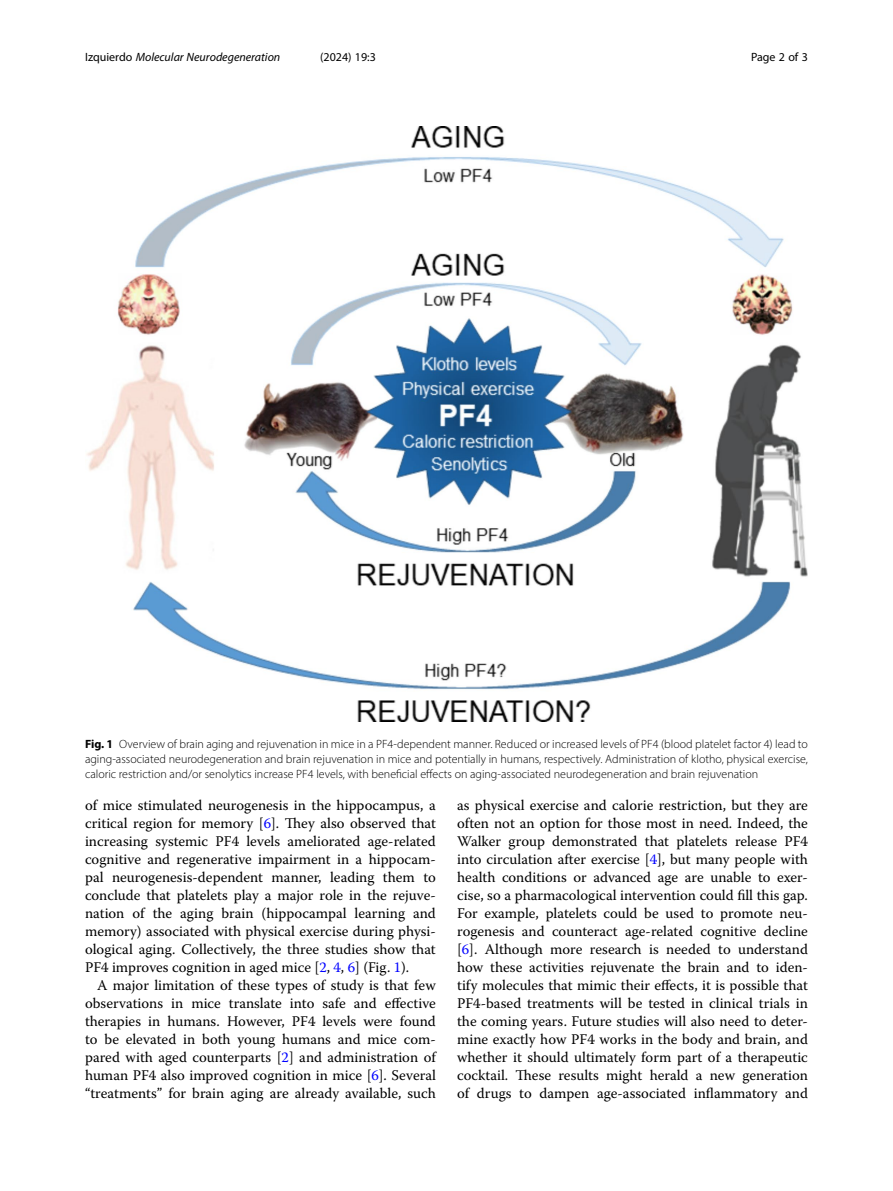
<style>
.page{position:relative;width:893px;height:1191px;background:#fff}
.page>*{position:absolute;margin:0;border:0;box-sizing:border-box;transform-origin:0 0}
.Body_Text_Indent{font:14.7px/18px "Warnock Pro";color:#000;text-align:justify}
.Figure_Caption{font:300 12px/15px "Myriad Pro";color:#000;text-align:justify}
.t1{font:italic 12px "Myriad Pro";color:#000}
.t2{font:12px "Myriad Pro";color:#000}
.s1{font-style:normal}
.s2{font-weight:700}
.s3{color:#00f}
</style>
<div class="page">
<img style="left:86px;top:126px;width:722px;height:595px">
<p class="t1" style="left:85px;top:50px;width:197px"><span class="s1">Izquierdo</span> Molecular Neurodegeneration</p>
<p class="t2" style="left:320px;top:50px;width:57px">(2024) 19:3</p>
<p class="t2" style="left:751px;top:50px;width:58px">Page 2 of 3</p>
<p class="Figure_Caption" style="left:85px;top:736px;width:724px"><span class="s2">Fig. 1</span> Overview of brain aging and rejuvenation in mice in a PF4-dependent manner. Reduced or increased levels of PF4 (blood platelet factor 4) lead to aging-associated neurodegeneration and brain rejuvenation in mice and potentially in humans, respectively. Administration of klotho, physical exercise, caloric restriction and/or senolytics increase PF4 levels, with beneficial effects on aging-associated neurodegeneration and brain rejuvenation</p>
<p class="Body_Text_Indent" style="left:85px;top:796px;width:352px">of mice stimulated neurogenesis in the hippocampus, a critical region for memory [<span class="s3">6</span>]. They also observed that increasing systemic PF4 levels ameliorated age-related cognitive and regenerative impairment in a hippocam&shy;pal neurogenesis-dependent manner, leading them to conclude that platelets play a major role in the rejuve&shy;nation of the aging brain (hippocampal learning and memory) associated with physical exercise during physi&shy;ological aging. Collectively, the three studies show that PF4 improves cognition in aged mice [<span class="s3">2</span>, <span class="s3">4</span>, <span class="s3">6</span>] (Fig. <span class="s3">1</span>).</p>
<p class="Body_Text_Indent" style="left:85px;top:976px;width:352px;text-indent:12px">A major limitation of these types of study is that few observations in mice translate into safe and effective therapies in humans. However, PF4 levels were found to be elevated in both young humans and mice com&shy;pared with aged counterparts [<span class="s3">2</span>] and administration of human PF4 also improved cognition in mice [<span class="s3">6</span>]. Several “treatments” for brain aging are already available, such</p>
<p class="Body_Text_Indent" style="left:457px;top:796px;width:352px">as physical exercise and calorie restriction, but they are often not an option for those most in need. Indeed, the Walker group demonstrated that platelets release PF4 into circulation after exercise [<span class="s3">4</span>], but many people with health conditions or advanced age are unable to exer&shy;cise, so a pharmacological intervention could fill this gap.<br>For example, platelets could be used to promote neu&shy;rogenesis and counteract age-related cognitive decline [<span class="s3">6</span>]. Although more research is needed to understand how these activities rejuvenate the brain and to iden&shy;tify molecules that mimic their effects, it is possible that PF4-based treatments will be tested in clinical trials in the coming years. Future studies will also need to deter&shy;mine exactly how PF4 works in the body and brain, and whether it should ultimately form part of a therapeutic cocktail. These results might herald a new generation of drugs to dampen age-associated inflammatory and</p>
</div>
